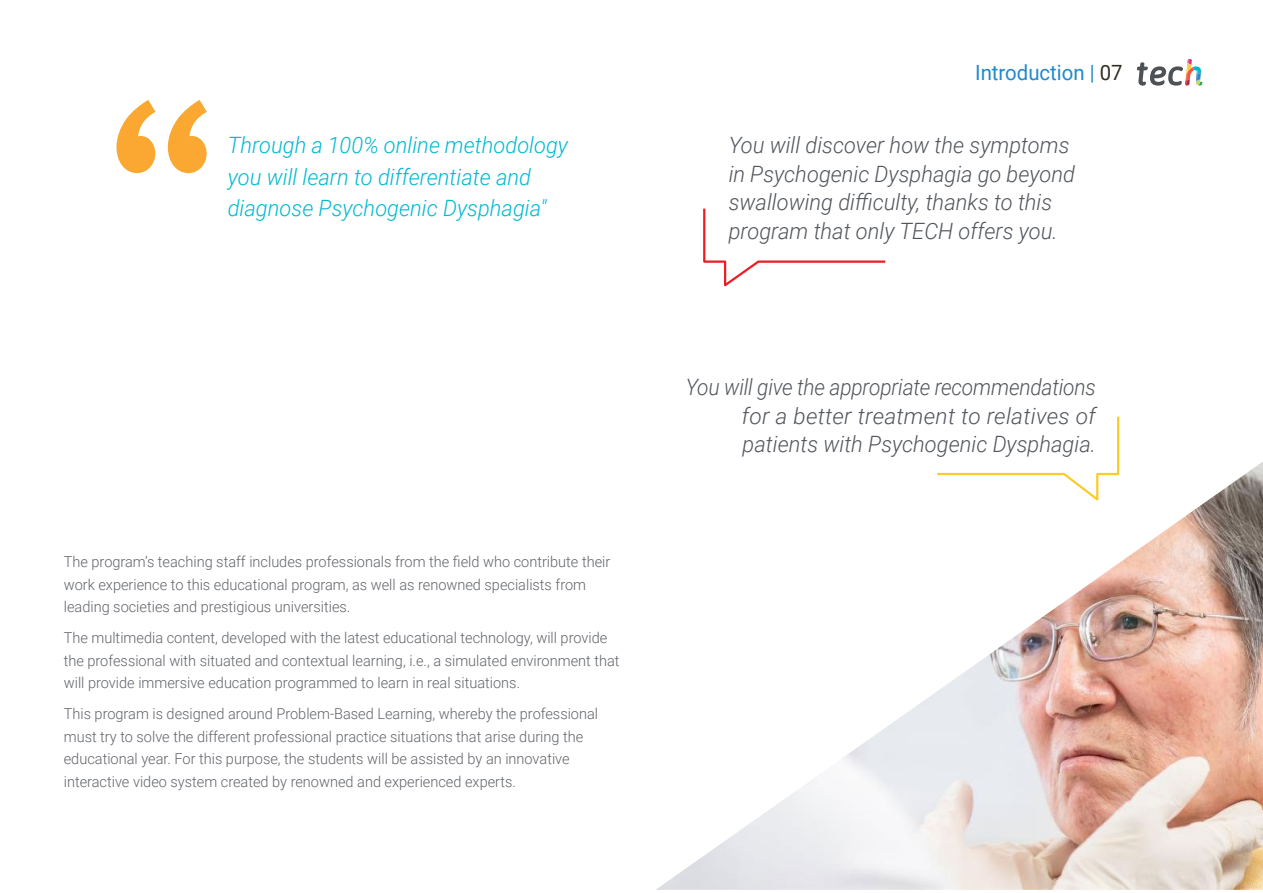
<style>
.page{position:relative;width:1263px;height:893px;background:#fff}
.page>*{position:absolute;margin:0;border:0;box-sizing:border-box;transform-origin:0 0}
.t1{font:italic 300 22.5px/28.5px "Roboto";color:#52555b}
.t2{font:italic 300 22.5px/28.5px "Roboto";color:#52555b;text-align:justify;scale:.93 1}
.t3{font:italic 300 22.5px/31.5px "Roboto";color:#00bacf}
.t4{font:21px "Roboto";color:#2289ca}
.t5{font:300 15px/22.5px "Roboto";color:#61646a}
.s1{color:#312e20}
</style>
<div class="page">
<svg style="left:116px;top:100px;width:91px;height:73px"></svg>
<img style="left:656px;top:462px;width:607px;height:428px">
<svg style="left:1137px;top:59px;width:65px;height:27px"></svg>
<svg style="left:935px;top:416px;width:185px;height:88px"></svg>
<svg style="left:703px;top:208px;width:183px;height:79px"></svg>
<h1 class="t3" style="left:228px;top:128px;width:342px">Through a 100% online methodology you will learn to differentiate and diagnose Psychogenic Dysphagia"</h1>
<p class="t5" style="left:64px;top:550px;width:548px">The program’s teaching staff includes professionals from the field who contribute their work experience to this educational program, as well as renowned specialists from leading societies and prestigious universities.</p>
<p class="t5" style="left:64px;top:626px;width:557px">The multimedia content, developed with the latest educational technology, will provide the professional with situated and contextual learning, i.e., a simulated environment that will provide immersive education programmed to learn in real situations.</p>
<p class="t5" style="left:64px;top:702px;width:536px">This program is designed around Problem-Based Learning, whereby the professional must try to solve the different professional practice situations that arise during the educational year. For this purpose, the students will be assisted by an innovative interactive video system created by renowned and experienced experts.</p>
<h2 class="t4" style="left:975px;top:57px;width:149px">Introduction | <span class="s1">07</span></h2>
<h1 class="t1" style="left:729px;top:130px;width:348px">You will discover how the symptoms in Psychogenic Dysphagia go beyond swallowing difficulty, thanks to this program that only TECH offers you.</h1>
<h1 class="t2" style="left:742px;top:372px;width:382px;text-indent:-56px">You will give the appropriate recommendations for a better treatment to relatives of patients with Psychogenic Dysphagia.</h1>
</div>
